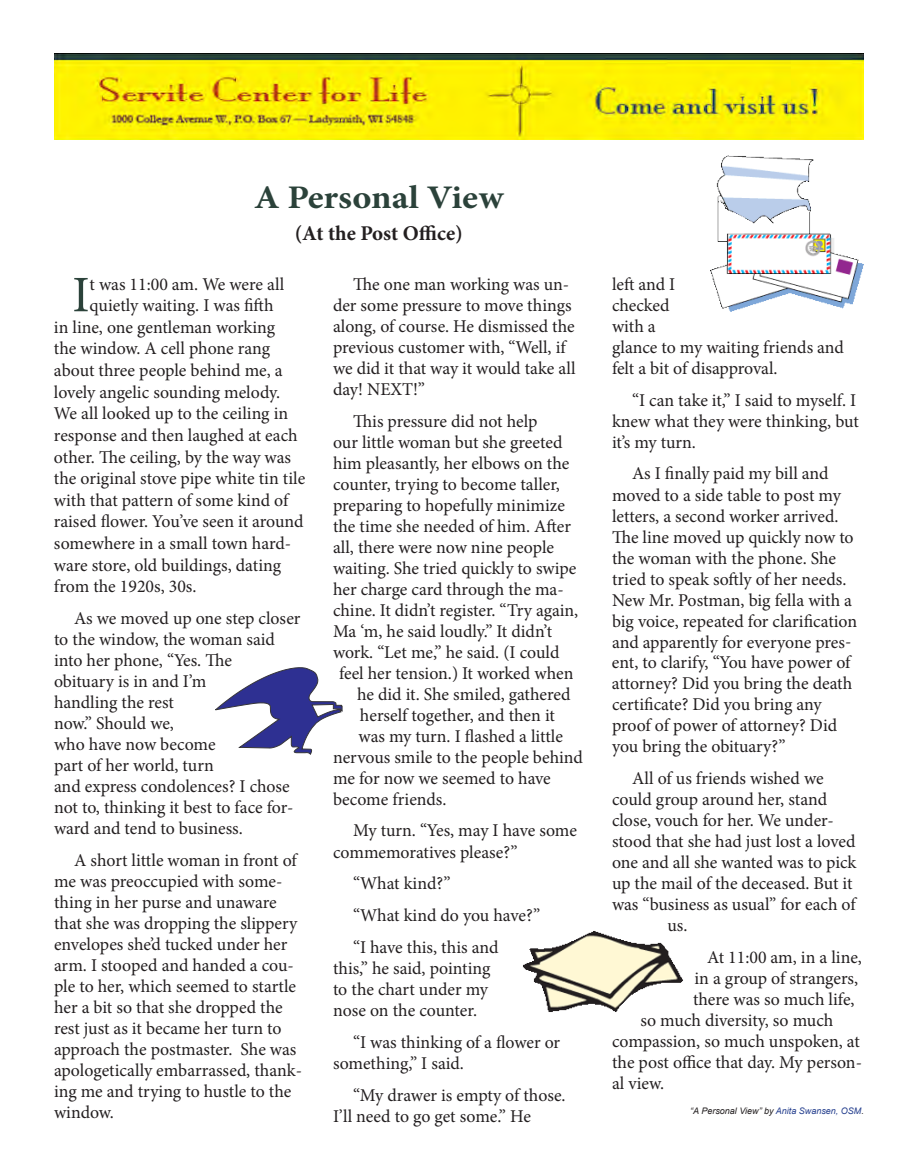
<style>
.page{position:relative;width:918px;height:1172px;background:#fff}
.page>*{position:absolute;margin:0;border:0;box-sizing:border-box;transform-origin:0 0}
.t1{font:51.3px "Minion Pro";color:#2b423a}
.t2{font:700 33px "Minion Pro";color:#2b423a;scale:1.1 1}
.t3{font:700 21px "Minion Pro";color:#231f20}
.t4{font:18px/21px "Minion Pro";letter-spacing:-.005em;color:#231f20}
.t5{font:italic 9px "Arial";color:#231f20}
.s1{color:#253f8e}
</style>
<div class="page">
<svg style="left:215px;top:667px;width:127px;height:87px"></svg>
<img style="left:523px;top:931px;width:160px;height:81px">
<img style="left:54px;top:54px;width:810px;height:86px">
<img style="left:710px;top:156px;width:154px;height:156px">
<h2 class="t2" style="left:254px;top:174px;width:228px">A Personal View</h2>
<p class="t3" style="left:295px;top:218px;width:169px">(At the Post Office)</p>
<p class="t4" style="left:333px;top:273px;width:244px;text-indent:20px">The one man working was un&shy;der some pressure to move things along, of course. He dismissed the previous customer with, “Well, if we did it that way it would take all day! NEXT!”</p>
<p class="t4" style="left:353px;top:410px;width:186px">This pressure did not help</p>
<p class="t4" style="left:333px;top:431px;width:231px">our little woman but she greeted</p>
<p class="t4" style="left:333px;top:452px;width:238px">him pleasantly, her elbows on the</p>
<p class="t4" style="left:333px;top:473px;width:229px">counter, trying to become taller,</p>
<p class="t4" style="left:333px;top:494px;width:233px">preparing to hopefully minimize</p>
<p class="t4" style="left:333px;top:515px;width:240px">the time she needed of him. After</p>
<p class="t4" style="left:333px;top:536px;width:223px">all, there were now nine people</p>
<p class="t4" style="left:333px;top:557px;width:245px">waiting. She tried quickly to swipe</p>
<p class="t4" style="left:333px;top:578px;width:232px">her charge card through the ma-</p>
<p class="t4" style="left:333px;top:599px;width:247px">chine. It didn’t register. “Try again,</p>
<p class="t4" style="left:333px;top:620px;width:221px">Ma ‘m, he said loudly.” It didn’t</p>
<p class="t4" style="left:333px;top:641px;width:228px">work. “Let me,” he said. (I could</p>
<p class="t4" style="left:339px;top:662px;width:236px">feel her tension.) It worked when</p>
<p class="t4" style="left:357px;top:683px;width:215px">he did it. She smiled, gathered</p>
<p class="t4" style="left:360px;top:704px;width:197px">herself together, and then it</p>
<p class="t4" style="left:359px;top:725px;width:206px">was my turn. I flashed a little</p>
<p class="t4" style="left:333px;top:746px;width:252px">nervous smile to the people behind</p>
<p class="t4" style="left:333px;top:767px;width:219px">me for now we seemed to have</p>
<p class="t4" style="left:333px;top:788px;width:115px">become friends.</p>
<p class="t4" style="left:333px;top:820px;width:246px;text-indent:20px">My turn. “Yes, may I have some commemoratives please?”</p>
<p class="t4" style="left:353px;top:867px;width:189px;line-height:31.8px">“What kind?”<br>“What kind do you have?” “I have this, this and</p>
<p class="t4" style="left:333px;top:957px;width:159px">this,” he said, pointing to the chart under my nose on the counter.</p>
<p class="t4" style="left:333px;top:1031px;width:229px;text-indent:20px">“I was thinking of a flower or something,” I said.</p>
<p class="t4" style="left:333px;top:1084px;width:234px;text-indent:20px">“My drawer is empty of those.<br>I’ll need to go get some.” He</p>
<h1 class="t1" style="left:72px;top:260px;width:19px">I</h1>
<p class="t4" style="left:90px;top:273px;width:196px">t was 11:00 am. We were all</p>
<p class="t4" style="left:90px;top:295px;width:185px">quietly waiting. I was fifth</p>
<p class="t4" style="left:54px;top:317px;width:223px">in line, one gentleman working</p>
<p class="t4" style="left:54px;top:338px;width:218px">the window. A cell phone rang</p>
<p class="t4" style="left:54px;top:360px;width:230px">about three people behind me, a</p>
<p class="t4" style="left:54px;top:381px;width:228px">lovely angelic sounding melody.</p>
<p class="t4" style="left:54px;top:403px;width:236px">We all looked up to the ceiling in</p>
<p class="t4" style="left:54px;top:425px;width:245px">response and then laughed at each</p>
<p class="t4" style="left:54px;top:446px;width:239px">other. The ceiling, by the way was</p>
<p class="t4" style="left:54px;top:468px;width:253px">the original stove pipe white tin tile</p>
<p class="t4" style="left:54px;top:489px;width:236px">with that pattern of some kind of</p>
<p class="t4" style="left:54px;top:511px;width:251px">raised flower. You’ve seen it around</p>
<p class="t4" style="left:54px;top:533px;width:239px">somewhere in a small town hard-</p>
<p class="t4" style="left:54px;top:554px;width:229px">ware store, old buildings, dating</p>
<p class="t4" style="left:54px;top:576px;width:144px">from the 1920s, 30s.</p>
<p class="t4" style="left:54px;top:608px;width:248px;text-indent:20px">As we moved up one step closer to the window, the woman said into her phone, “Yes. The<br>obituary is in and I’m<br>handling the rest<br>now.” Should we,<br>who have now become<br>part of her world, turn<br>and express condolences? I chose not to, thinking it best to face for&shy;ward and tend to business.</p>
<p class="t4" style="left:54px;top:849px;width:250px;text-indent:20px">A short little woman in front of me was preoccupied with some&shy;thing in her purse and unaware that she was dropping the slippery envelopes she’d tucked under her arm. I stooped and handed a cou&shy;ple to her, which seemed to startle her a bit so that she dropped the rest just as it became her turn to approach the postmaster. She was apologetically embarrassed, thank&shy;ing me and trying to hustle to the window.</p>
<p class="t4" style="left:612px;top:274px;width:233px">left and I<br>checked<br>with a<br>glance to my waiting friends and felt a bit of disapproval.</p>
<p class="t4" style="left:612px;top:389px;width:248px;text-indent:20px">“I can take it,” I said to myself. I knew what they were thinking, but it’s my turn.</p>
<p class="t4" style="left:612px;top:463px;width:247px;text-indent:20px">As I finally paid my bill and moved to a side table to post my letters, a second worker arrived.<br>The line moved up quickly now to the woman with the phone. She tried to speak softly of her needs.<br>New Mr. Postman, big fella with a big voice, repeated for clarification and apparently for everyone pres&shy;ent, to clarify, “You have power of attorney? Did you bring the death certificate? Did you bring any proof of power of attorney? Did you bring the obituary?”</p>
<p class="t4" style="left:632px;top:768px;width:193px">All of us friends wished we</p>
<p class="t4" style="left:612px;top:789px;width:217px">could group around her, stand</p>
<p class="t4" style="left:612px;top:810px;width:223px">close, vouch for her. We under-</p>
<p class="t4" style="left:612px;top:831px;width:245px">stood that she had just lost a loved</p>
<p class="t4" style="left:612px;top:852px;width:246px">one and all she wanted was to pick</p>
<p class="t4" style="left:612px;top:873px;width:242px">up the mail of the deceased. But it</p>
<p class="t4" style="left:612px;top:894px;width:245px">was “business as usual” for each of</p>
<p class="t4" style="left:667px;top:915px;width:22px">us.</p>
<p class="t4" style="left:707px;top:947px;width:156px">At 11:00 am, in a line,</p>
<p class="t4" style="left:695px;top:968px;width:165px">in a group of strangers,</p>
<p class="t4" style="left:693px;top:989px;width:163px">there was so much life,</p>
<p class="t4" style="left:641px;top:1010px;width:194px">so much diversity, so much</p>
<p class="t4" style="left:612px;top:1031px;width:249px">compassion, so much unspoken, at</p>
<p class="t4" style="left:612px;top:1052px;width:252px">the post office that day. My person-</p>
<p class="t4" style="left:612px;top:1073px;width:54px">al view.</p>
<p class="t5" style="left:690px;top:1104px;width:175px">“A Personal View” by <span class="s1">Anita Swansen, OSM</span>.</p>
</div>
